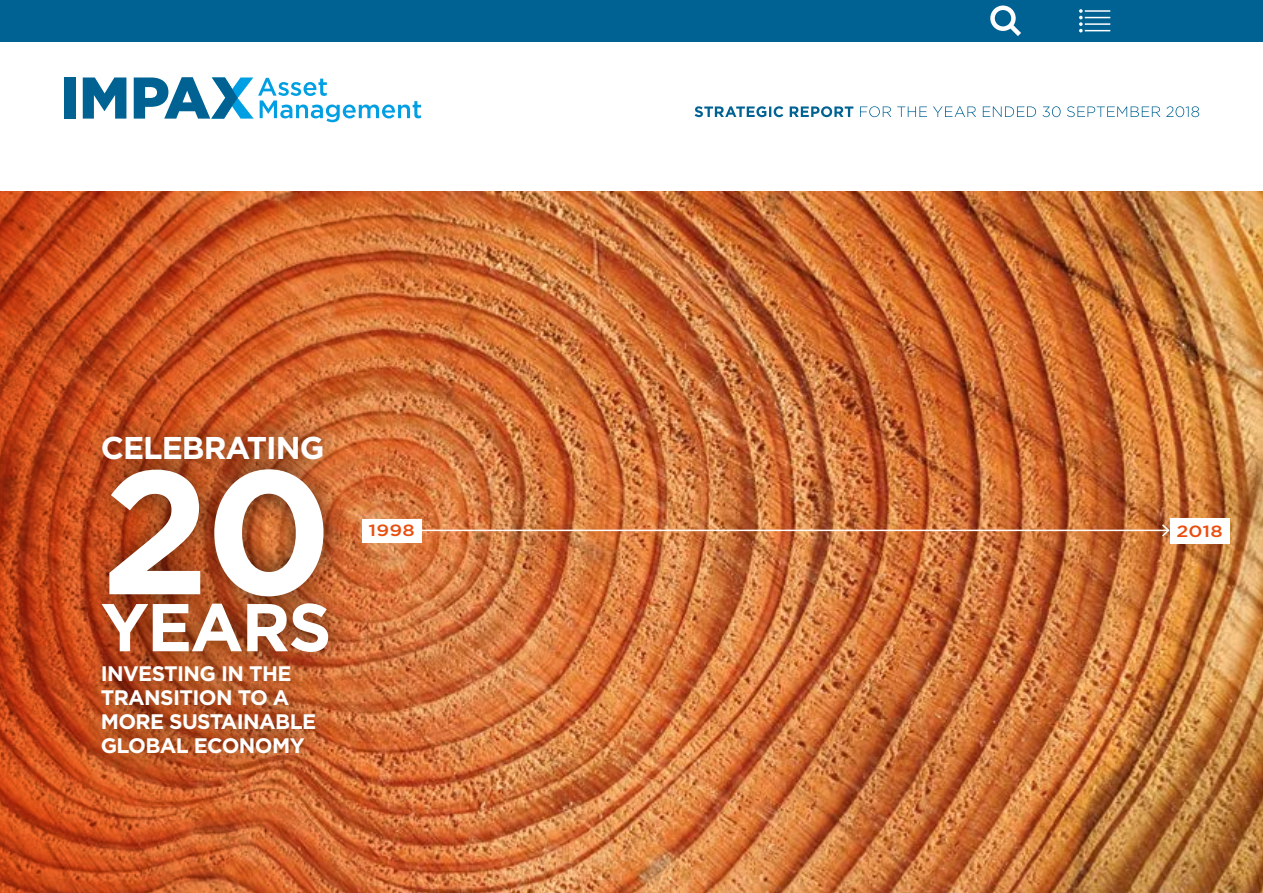
<style>
.page{position:relative;width:1263px;height:893px;background:#fff}
.page>*{position:absolute;margin:0;border:0;box-sizing:border-box;transform-origin:0 0}
.t1{font:700 175.5px "Gotham";color:#fff}
.t2{font:700 67.5px "Gotham";letter-spacing:-.03em;color:#fff}
.t3{font:700 31.5px "Gotham";letter-spacing:-.03em;color:#fff}
.t4{font:700 21px/24px "Gotham";letter-spacing:-.03em;color:#fff}
.t5{font:500 16.2px "Gotham";letter-spacing:.01em;color:#e94e0f;scale:1.2 1}
</style>
<div class="page">
<img style="left:977px;top:191px;width:286px;height:702px">
<img style="left:0;top:191px;width:977px;height:702px">
<hr style="left:387px;top:530px;width:781px;height:1px;background:#fff">
<svg style="left:1160px;top:523px;width:10px;height:15px"></svg>
<div style="left:76px;top:410px;width:279px;height:369px;background:#000;opacity:.6"></div>
<div style="left:362px;top:519px;width:59px;height:24px;background:#fff"></div>
<div style="left:1170px;top:518px;width:59px;height:25px;background:#fff"></div>
<div style="left:64px;top:77px;width:11px;height:42px;background:#006293"></div>
<svg style="left:83px;top:77px;width:43px;height:42px"></svg>
<svg style="left:134px;top:77px;width:287px;height:45px"></svg>
<svg style="left:695px;top:106px;width:504px;height:11px"></svg>
<div style="left:0;top:0;width:1263px;height:42px;background:#006293"></div>
<svg style="left:1079px;top:9px;width:31px;height:23px"></svg>
<div style="left:990px;top:6px;width:26px;height:25px;border:4px solid #fff;border-radius:50%"></div>
<svg style="left:1004px;top:19px;width:17px;height:17px"></svg>
<h3 class="t3" style="left:101px;top:427px;width:225px">CELEBRATING</h3>
<h1 class="t1" style="left:101px;top:416px;width:234px">20</h1>
<h2 class="t2" style="left:101px;top:583px;width:232px">YEARS</h2>
<p class="t4" style="left:101px;top:662px;width:217px">INVESTING IN THE<br>TRANSITION TO A<br>MORE SUSTAINABLE<br>GLOBAL ECONOMY</p>
<p class="t5" style="left:368px;top:520px;width:40px">1998</p>
<p class="t5" style="left:1176px;top:521px;width:40px">2018</p>
</div>
